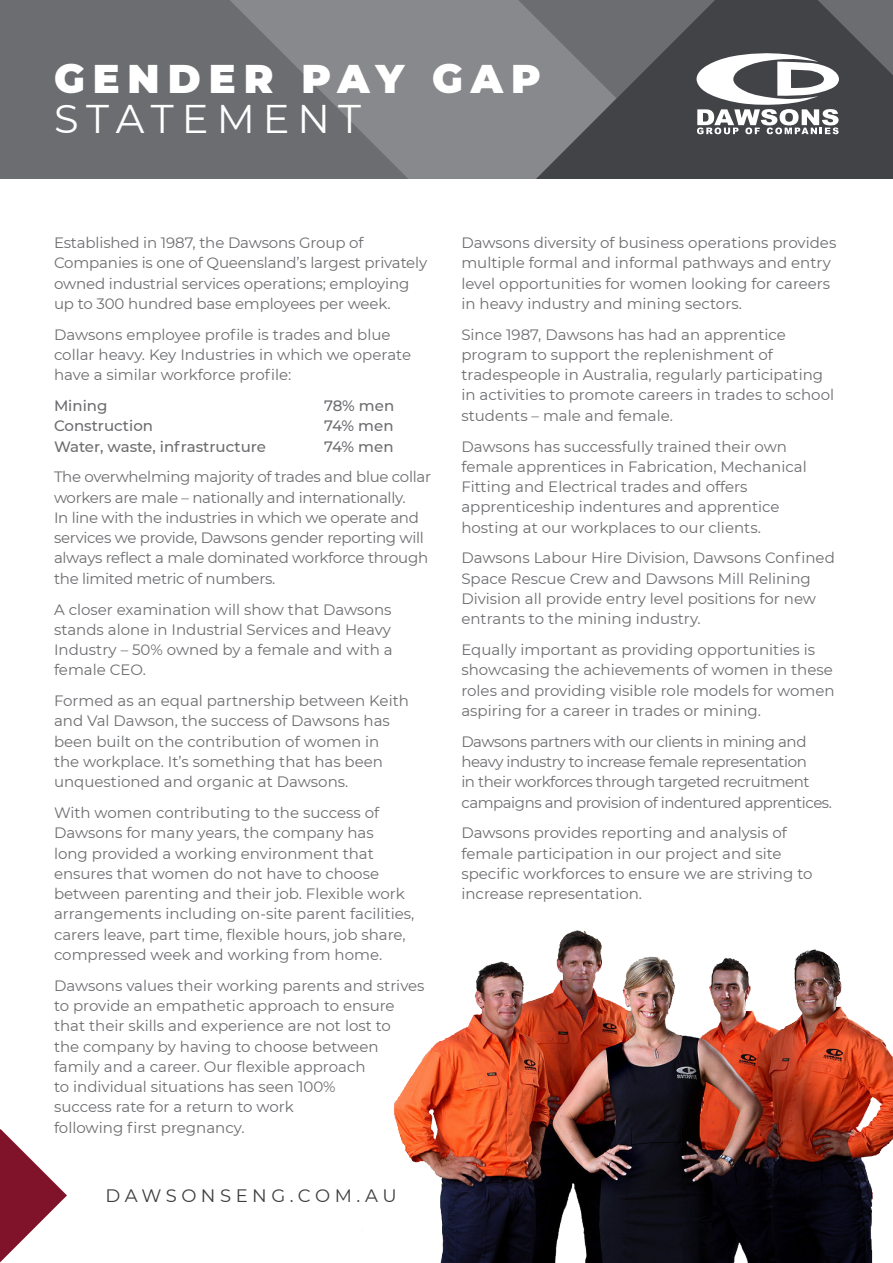
<style>
.page{position:relative;width:893px;height:1263px;background:#fff}
.page>*{position:absolute;margin:0;border:0;box-sizing:border-box;transform-origin:0 0}
.t1{font:900 40.05px/40px "Montserrat";letter-spacing:.2em;color:#fff}
.t2{font:18px "Montserrat";letter-spacing:.25em;color:#3e3e3f}
.t3{font:15px/20.2px "Montserrat";color:#6c6d70}
.t4{font:15px/20.2px "Montserrat";letter-spacing:-.02em;color:#6c6d70}
.t5{font:15px/20.2px "Montserrat";letter-spacing:-.03em;color:#6c6d70}
.t6{font:500 15px "Montserrat";color:#6c6d70}
.s1{font-weight:400}
</style>
<div class="page">
<img style="left:394px;top:930px;width:499px;height:333px">
<div style="left:0;top:0;width:893px;height:179px;background:#6c6d70"></div>
<svg style="left:616px;top:0;width:277px;height:179px;fill:#424347"></svg>
<svg style="left:696px;top:52px;width:143px;height:82px"></svg>
<svg style="left:0;top:1129px;width:67px;height:134px"></svg>
<svg style="left:230px;top:0;width:386px;height:179px;fill:#88898c"></svg>
<p class="t1" style="left:54px;top:56px;width:488px">GENDER PAY GAP<br><span class="s1">STATEMENT</span></p>
<p class="t3" style="left:54px;top:232px;width:375px">Established in 1987, the Dawsons Group of Companies is one of Queensland’s largest privately owned industrial services operations; employing up to 300 hundred base employees per week.</p>
<p class="t3" style="left:54px;top:324px;width:359px">Dawsons employee profile is trades and blue collar heavy. Key Industries in which we operate have a similar workforce profile:</p>
<p class="t6" style="left:54px;top:395px;width:55px">Mining</p>
<p class="t6" style="left:324px;top:395px;width:72px">78% men</p>
<p class="t6" style="left:54px;top:415px;width:101px">Construction</p>
<p class="t6" style="left:324px;top:415px;width:71px">74% men</p>
<p class="t6" style="left:54px;top:436px;width:213px">Water, waste, infrastructure</p>
<p class="t6" style="left:324px;top:436px;width:71px">74% men</p>
<p class="t4" style="left:54px;top:466px;width:379px">The overwhelming majority of trades and blue collar workers are male – nationally and internationally.<br>In line with the industries in which we operate and services we provide, Dawsons gender reporting will always reflect a male dominated workforce through the limited metric of numbers.</p>
<p class="t3" style="left:54px;top:599px;width:340px;text-align:justify">A closer examination will show that Dawsons stands alone in Industrial Services and Heavy Industry – 50% owned by a female and with a female CEO.</p>
<p class="t3" style="left:54px;top:690px;width:356px">Formed as an equal partnership between Keith and Val Dawson, the success of Dawsons has been built on the contribution of women in<br>the workplace. It’s something that has been unquestioned and organic at Dawsons.</p>
<p class="t3" style="left:54px;top:802px;width:362px">With women contributing to the success of Dawsons for many years, the company has<br>long provided a working environment that ensures that women do not have to choose between parenting and their job. Flexible work arrangements including on-site parent facilities, carers leave, part time, flexible hours, job share, compressed week and working from home.</p>
<p class="t3" style="left:54px;top:975px;width:372px">Dawsons values their working parents and strives to provide an empathetic approach to ensure that their skills and experience are not lost to<br>the company by having to choose between family and a career. Our flexible approach<br>to individual situations has seen 100%<br>success rate for a return to work<br>following first pregnancy.</p>
<p class="t2" style="left:106px;top:1183px;width:293px">DAWSONSENG.COM.AU</p>
<p class="t3" style="left:461px;top:232px;width:376px">Dawsons diversity of business operations provides multiple formal and informal pathways and entry level opportunities for women looking for careers in heavy industry and mining sectors.</p>
<p class="t3" style="left:461px;top:324px;width:374px">Since 1987, Dawsons has had an apprentice program to support the replenishment of tradespeople in Australia, regularly participating in activities to promote careers in trades to school students – male and female.</p>
<p class="t3" style="left:461px;top:436px;width:347px">Dawsons has successfully trained their own female apprentices in Fabrication, Mechanical Fitting and Electrical trades and offers apprenticeship indentures and apprentice hosting at our workplaces to our clients.</p>
<p class="t3" style="left:461px;top:547px;width:375px">Dawsons Labour Hire Division, Dawsons Confined Space Rescue Crew and Dawsons Mill Relining Division all provide entry level positions for new entrants to the mining industry.</p>
<p class="t3" style="left:461px;top:639px;width:375px">Equally important as providing opportunities is showcasing the achievements of women in these roles and providing visible role models for women aspiring for a career in trades or mining.</p>
<p class="t5" style="left:461px;top:731px;width:372px">Dawsons partners with our clients in mining and heavy industry to increase female representation<br>in their workforces through targeted recruitment campaigns and provision of indentured apprentices.</p>
<p class="t3" style="left:461px;top:822px;width:353px">Dawsons provides reporting and analysis of female participation in our project and site specific workforces to ensure we are striving to increase representation.</p>
</div>
